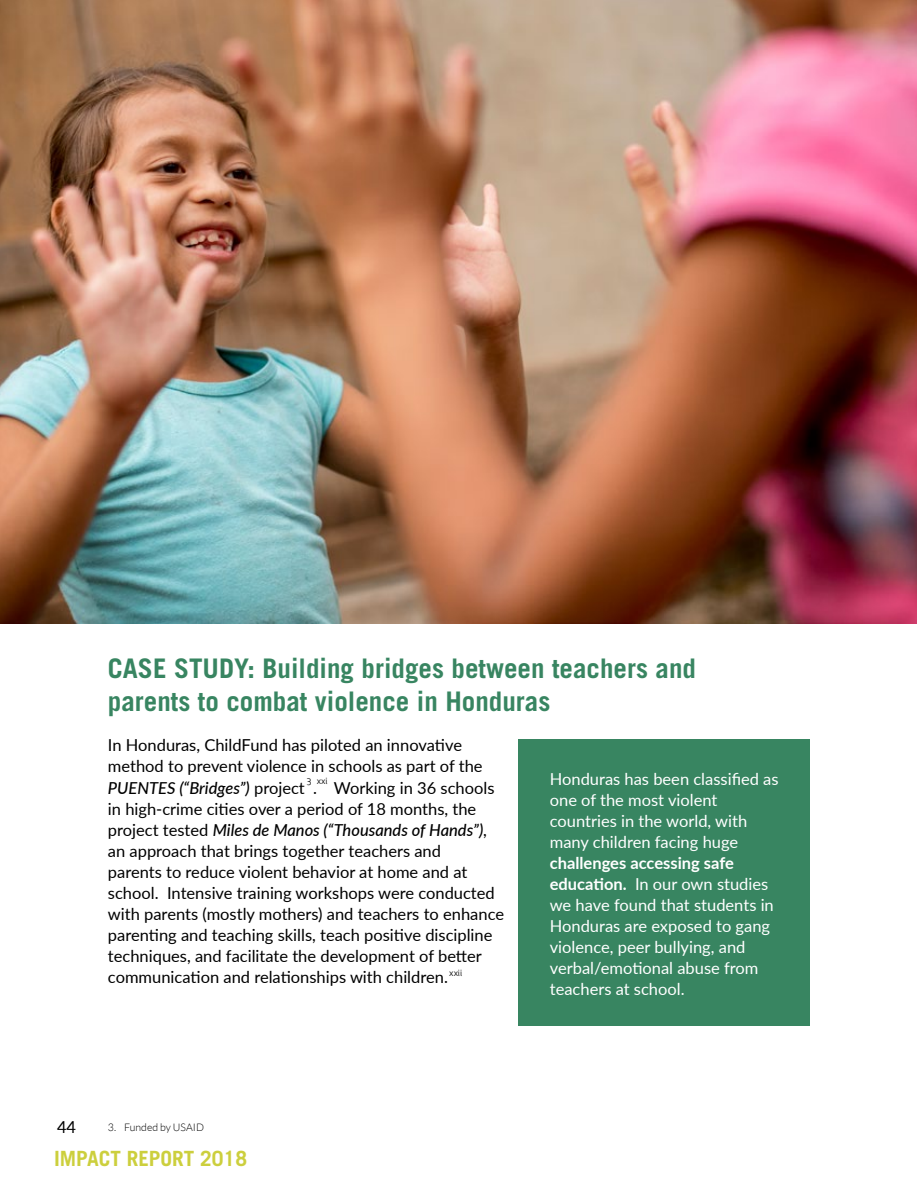
<style>
.page{position:relative;width:918px;height:1188px;background:#fff}
.page>*{position:absolute;margin:0;border:0;box-sizing:border-box;transform-origin:0 0}
.t1{font:700 27px/32.4px "Trade Gothic";color:#388561}
.t2{font:700 21px "Trade Gothic";color:#cccf3d}
.t3{font:16.5px/21px "Lato";color:#000}
.t4{font:16.5px/21px "Lato";color:#fff}
.t5{font:300 10.5px "Lato";color:#000}
.t6{font:9px "Apex New";color:#000}
.s1{font-weight:500;font-style:italic}
.s2{font-weight:700}
</style>
<div class="page">
<img style="left:0;top:0;width:917px;height:624px">
<div style="left:518px;top:740px;width:292px;height:286px;background:#388561"></div>
<h1 class="t1" style="left:108px;top:652px;width:590px">CASE STUDY: Building bridges between teachers and parents to combat violence in Honduras</h1>
<p class="t3" style="left:108px;top:734px;width:398px">In Honduras, ChildFund has piloted an innovative method to prevent violence in schools as part of the <span class="s1">PUENTES (“Bridges”)</span> project . Working in 36 schools in high-crime cities over a period of 18 months, the project tested <span class="s1">Miles de Manos (“Thousands of Hands”)</span>, an approach that brings together teachers and<br>parents to reduce violent behavior at home and at school. Intensive training workshops were conducted with parents (mostly mothers) and teachers to enhance parenting and teaching skills, teach positive discipline techniques, and facilitate the development of better communication and relationships with children.</p>
<p class="t4" style="left:550px;top:768px;width:230px">Honduras has been classified as one of the most violent countries in the world, with many children facing huge</p>
<p class="t4" style="left:550px;top:852px;width:226px"><span class="s2">challenges accessing safe education.</span> In our own studies we have found that students in<br>Honduras are exposed to gang violence, peer bullying, and verbal/emotional abuse from teachers at school.</p>
<p class="t6" style="left:307px;top:775px;width:22px">3 xxi</p>
<p class="t6" style="left:449px;top:967px;width:14px">xxii</p>
<p class="t3" style="left:57px;top:1115px;width:21px">44</p>
<p class="t5" style="left:108px;top:1122px;width:98px">3. Funded by USAID</p>
<p class="t2" style="left:54px;top:1145px;width:195px">IMPACT REPORT 2018</p>
</div>
